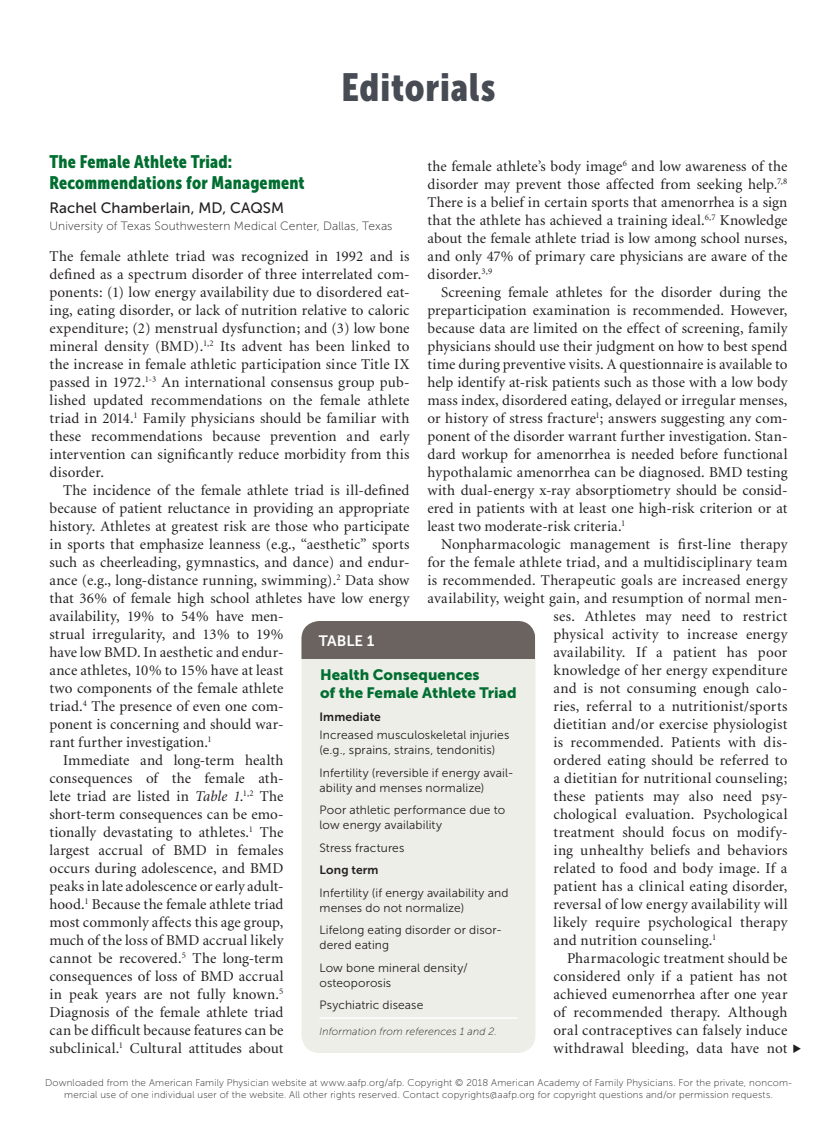
<style>
.page{position:relative;width:837px;height:1134px;background:#fff}
.page>*{position:absolute;margin:0;border:0;box-sizing:border-box;transform-origin:0 0}
.department_name{font:39px "Museo Sans Cond 900";letter-spacing:.02em;color:#464b54}
.item_title{font:18px/21px "Museo Sans Cond 900";letter-spacing:.01em;color:#006e30}
.body_text{font:15px/18px "Minion";letter-spacing:.015em;color:#231f20;text-align:justify}
.body_noindent{font:15px/18px "Minion";letter-spacing:.01em;color:#231f20;text-align:justify}
.table_title{font:15px/18px "Museo Sans 900";letter-spacing:.005em;color:#006e30}
.byline{font:15px "Museo Sans 500";letter-spacing:.005em;color:#231f20}
.table{font:15px "Museo Sans 700";color:#fff}
.t1{font:italic 12.75px "Minion";color:#231f20}
.t2{font:italic 600 12.75px "Minion";letter-spacing:.005em;color:#231f20}
.t3{font:12.75px "Minion";letter-spacing:.03em;color:#231f20}
.table_data_last_colu{font:12px/15px "Museo Sans 300";letter-spacing:.01em;color:#231f20}
.byline-2{font:12px "Museo Sans 100";letter-spacing:.01em;color:#231f20}
.table_data_last_colu-2{font:12px "Museo Sans 700";letter-spacing:.015em;color:#231f20}
.table_fig_note{font:italic 10.5px "Museo Sans 100";letter-spacing:.015em;color:#231f20}
.t4{font:9.75px/11.7px "Museo Sans 100";letter-spacing:.02em;color:#231f20;text-align:center}
.s1{font-style:italic}
.s2{font-family:"Museo Sans 900";font-weight:400;font-style:normal;font-size:15px}
</style>
<div class="page">
<div style="left:302px;top:621px;width:234px;height:432px;background:#eeeee8;border-radius:18px"></div>
<hr style="left:320px;top:1017px;width:198px;height:2px;background:#fff">
<div style="left:302px;top:621px;width:234px;height:37px;background:#6b6360"></div>
<p class="department_name" style="left:341px;top:65px;width:156px">Editorials</p>
<p class="item_title" style="left:50px;top:151px;width:257px">The Female Athlete Triad:<br>Recommendations for Management</p>
<p class="byline" style="left:50px;top:200px;width:236px">Rachel Chamberlain, MD, CAQSM</p>
<p class="byline-2" style="left:50px;top:219px;width:345px">University of Texas Southwestern Medical Center, Dallas, Texas</p>
<p class="body_noindent" style="left:50px;top:248px;width:362px">The female athlete triad was recognized in 1992 and is defined as a spectrum disorder of three interrelated com&shy;ponents: (1) low energy availability due to disordered eat&shy;ing, eating disorder, or lack of nutrition relative to caloric expenditure; (2) menstrual dysfunction; and (3) low bone mineral density (BMD).<sup>1,2</sup> Its advent has been linked to the increase in female athletic participation since Title IX passed in 1972.<sup>1-3</sup> An international consensus group pub&shy;lished updated recommendations on the female athlete triad in 2014.<sup>1</sup> Family physicians should be familiar with these recommendations because prevention and early intervention can significantly reduce morbidity from this disorder.</p>
<p class="body_text" style="left:50px;top:482px;width:362px;text-align:left;text-indent:14px">The incidence of the female athlete triad is ill-defined because of patient reluctance in providing an appropriate history. Athletes at greatest risk are those who participate in sports that emphasize leanness (e.g., “aesthetic” sports such as cheerleading, gymnastics, and dance) and endur&shy;ance (e.g., long-distance running, swimming).<sup>2</sup> Data show that 36% of female high school athletes have low energy availability, 19% to 54% have men-<br>strual irregularity, and 13% to 19%<br>have low BMD. In aesthetic and endur-<br>ance athletes, 10% to 15% have at least<br>two components of the female athlete<br>triad.<sup>4</sup> The presence of even one com-<br>ponent is concerning and should war-<br>rant further investigation.<sup>1</sup></p>
<p class="body_text" style="left:50px;top:752px;width:236px;text-indent:14px">Immediate and long-term health consequences of the female ath&shy;lete triad are listed in <span class="s1">Table 1</span>.<sup>1,2</sup> The short-term consequences can be emo&shy;tionally devastating to athletes.<sup>1</sup> The largest accrual of BMD in females occurs during adolescence, and BMD peaks in late adolescence or early adult&shy;hood.<sup>1</sup> Because the female athlete triad most commonly affects this age group, much of the loss of BMD accrual likely cannot be recovered.<sup>5</sup> The long-term consequences of loss of BMD accrual in peak years are not fully known.<sup>5<br></sup>Diagnosis of the female athlete triad can be difficult because features can be subclinical.<sup>1</sup> Cultural attitudes about</p>
<p class="body_text" style="left:428px;top:158px;width:362px">the female athlete’s body image<sup>6</sup> and low awareness of the disorder may prevent those affected from seeking help.<sup>7,8<br></sup>There is a belief in certain sports that amenorrhea is a sign that the athlete has achieved a training ideal.<sup>6,7</sup> Knowledge about the female athlete triad is low among school nurses, and only 47% of primary care physicians are aware of the disorder.<sup>3,9</sup></p>
<p class="body_text" style="left:428px;top:284px;width:362px;text-indent:14px">Screening female athletes for the disorder during the preparticipation examination is recommended. However, because data are limited on the effect of screening, family physicians should use their judgment on how to best spend time during preventive visits. A questionnaire is available to help identify at-risk patients such as those with a low body mass index, disordered eating, delayed or irregular menses, or history of stress fracture<sup>1</sup>; answers suggesting any com&shy;ponent of the disorder warrant further investigation. Stan&shy;dard workup for amenorrhea is needed before functional hypothalamic amenorrhea can be diagnosed. BMD testing with dual-energy x-ray absorptiometry should be consid&shy;ered in patients with at least one high-risk criterion or at least two moderate-risk criteria.<sup>1</sup></p>
<p class="body_text" style="left:441px;top:536px;width:348px">Nonpharmacologic management is first-line therapy</p>
<p class="body_text" style="left:428px;top:554px;width:361px">for the female athlete triad, and a multidisciplinary team</p>
<p class="body_text" style="left:428px;top:572px;width:362px">is recommended. Therapeutic goals are increased energy</p>
<p class="body_text" style="left:428px;top:590px;width:362px">availability, weight gain, and resumption of normal men-</p>
<p class="body_text" style="left:554px;top:608px;width:235px">ses. Athletes may need to restrict</p>
<p class="body_text" style="left:554px;top:626px;width:235px">physical activity to increase energy</p>
<p class="body_text" style="left:554px;top:644px;width:235px">availability. If a patient has poor</p>
<p class="body_text" style="left:554px;top:662px;width:236px">knowledge of her energy expenditure</p>
<p class="body_text" style="left:554px;top:680px;width:236px">and is not consuming enough calo-</p>
<p class="body_text" style="left:554px;top:698px;width:236px">ries, referral to a nutritionist/sports</p>
<p class="body_text" style="left:554px;top:716px;width:236px">dietitian and/or exercise physiologist</p>
<p class="body_text" style="left:554px;top:734px;width:236px">is recommended. Patients with dis-</p>
<p class="body_text" style="left:554px;top:752px;width:235px">ordered eating should be referred to</p>
<p class="body_text" style="left:554px;top:770px;width:235px">a dietitian for nutritional counseling;</p>
<p class="body_text" style="left:554px;top:788px;width:236px">these patients may also need psy-</p>
<p class="body_text" style="left:554px;top:806px;width:235px">chological evaluation. Psychological</p>
<p class="body_text" style="left:554px;top:824px;width:236px">treatment should focus on modify-</p>
<p class="body_text" style="left:554px;top:842px;width:236px">ing unhealthy beliefs and behaviors</p>
<p class="body_text" style="left:554px;top:860px;width:236px">related to food and body image. If a</p>
<p class="body_text" style="left:554px;top:878px;width:236px">patient has a clinical eating disorder,</p>
<p class="body_text" style="left:554px;top:896px;width:236px">reversal of low energy availability will</p>
<p class="body_text" style="left:554px;top:914px;width:235px">likely require psychological therapy</p>
<p class="body_text" style="left:554px;top:932px;width:164px">and nutrition counseling.<sup>1</sup></p>
<p class="body_text" style="left:554px;top:950px;width:236px;text-indent:14px">Pharmacologic treatment should be considered only if a patient has not achieved eumenorrhea after one year of recommended therapy. Although oral contraceptives can falsely induce withdrawal bleeding, data have not</p>
<p class="table" style="left:319px;top:632px;width:57px">TABLE 1</p>
<p class="table_title" style="left:320px;top:666px;width:198px">Health Consequences<br>of the Female Athlete Triad</p>
<p class="table_data_last_colu-2" style="left:320px;top:710px;width:63px">Immediate</p>
<p class="table_data_last_colu" style="left:320px;top:728px;width:191px">Increased musculoskeletal injuries (e.g., sprains, strains, tendonitis)</p>
<p class="table_data_last_colu" style="left:320px;top:765px;width:196px">Infertility (reversible if energy avail&shy;ability and menses normalize)</p>
<p class="table_data_last_colu" style="left:320px;top:803px;width:187px">Poor athletic performance due to low energy availability</p>
<p class="table_data_last_colu" style="left:320px;top:840px;width:86px">Stress fractures</p>
<p class="table_data_last_colu-2" style="left:320px;top:863px;width:61px">Long term</p>
<p class="table_data_last_colu" style="left:320px;top:885px;width:191px">Infertility (if energy availability and menses do not normalize)</p>
<p class="table_data_last_colu" style="left:320px;top:923px;width:184px">Lifelong eating disorder or disor&shy;dered eating</p>
<p class="table_data_last_colu" style="left:320px;top:960px;width:150px">Low bone mineral density/ osteoporosis</p>
<p class="table_data_last_colu" style="left:320px;top:998px;width:105px">Psychiatric disease</p>
<p class="table_fig_note" style="left:320px;top:1026px;width:179px">Information from references 1 and 2.</p>
<p class="t4" style="left:45px;top:1077px;width:748px">Downloaded from the American Family Physician website at www.aafp.org/afp. Copyright © 2018 American Academy of Family Physicians. For the private, noncom&shy;mercial use of one individual user of the website. All other rights reserved. Contact copyrights@aafp.org for copyright questions and/or permission requests.</p>
<p class="t1" style="left:50px;top:1080px;width:193px">April 15, 2018 ◆ Volume 97, Number 8</p>
<p class="t3" style="left:353px;top:1080px;width:97px">www.aafp.org/afp</p>
<p class="t2" style="left:611px;top:1080px;width:178px">American Family Physician <span class="s2">499</span></p>
</div>
